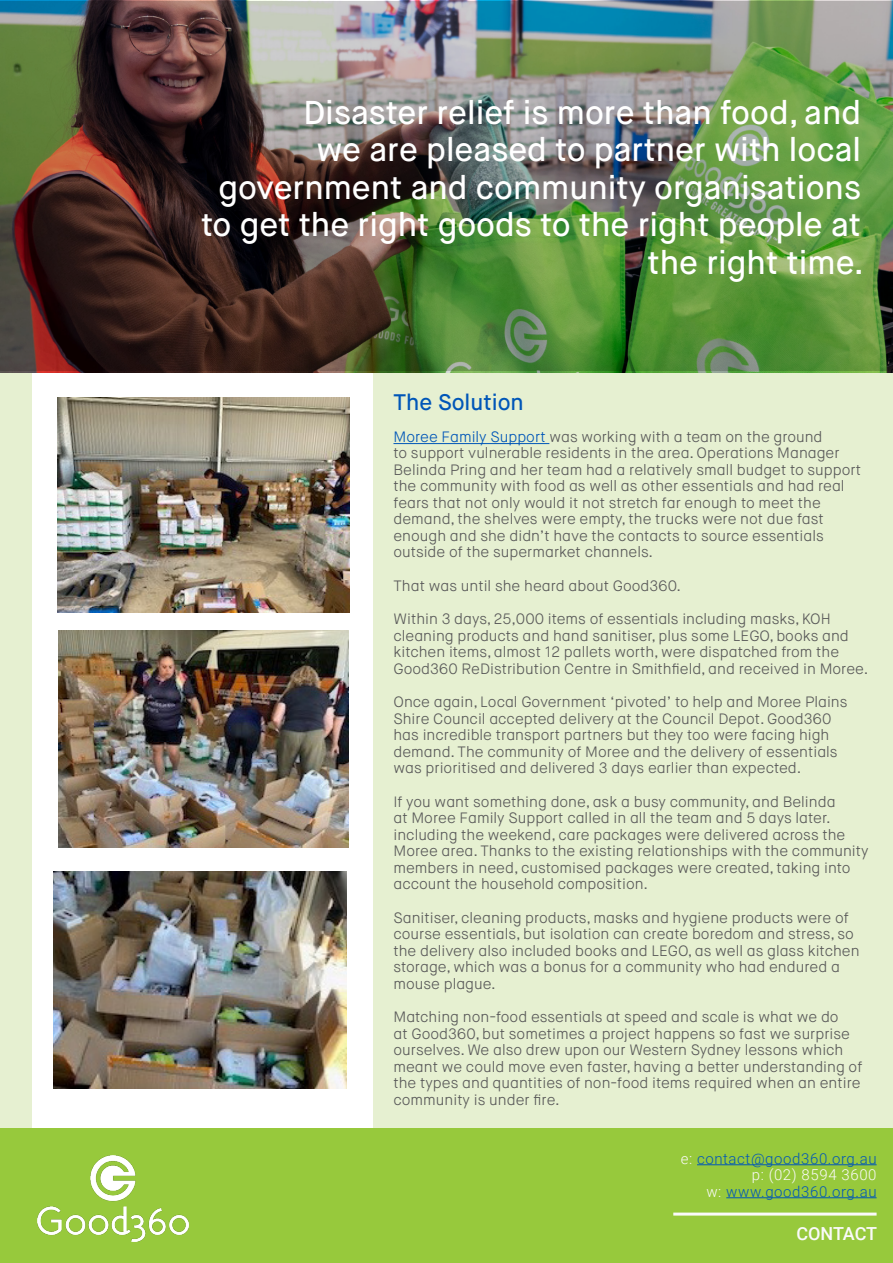
<style>
.page{position:relative;width:893px;height:1263px;background:#fff}
.page>*{position:absolute;margin:0;border:0;box-sizing:border-box;transform-origin:0 0}
.QUOTE{font:500 33px/37.5px "Maison Neue";color:#fff;text-align:right}
.SMALL_HEADING{font:500 22.5px "Maison Neue";color:#0056b8}
.t1{font:500 18px "Roboto";letter-spacing:-.01em;color:#fafafa}
.BODY{font:300 15px/16.5px "Maison Neue";color:#595959}
.t2{font:300 15px "Roboto";letter-spacing:.04em;color:#0056b8}
.t3{font:300 15px "Roboto";letter-spacing:.04em;color:#fafafa}
.s1{color:#0056b8}
.s2{color:#fafafa}
</style>
<div class="page">
<div style="left:0;top:226px;width:893px;height:946px;background:#e6f0d1"></div>
<div style="left:32px;top:313px;width:341px;height:823px;background:#fff"></div>
<hr style="left:393px;top:443px;width:156px;height:1px;background:#0056b8">
<img style="left:0;top:1px;width:893px;height:370px">
<img style="left:57px;top:398px;width:292px;height:215px">
<img style="left:58px;top:631px;width:290px;height:216px">
<img style="left:54px;top:871px;width:292px;height:217px">
<div style="left:0;top:1129px;width:893px;height:134px;background:#97c93c"></div>
<img style="left:38px;top:1156px;width:150px;height:85px">
<hr style="left:697px;top:1164px;width:180px;height:1px;background:#0056b8">
<hr style="left:726px;top:1197px;width:151px;height:1px;background:#0056b8">
<hr style="left:673px;top:1212px;width:204px;height:3px;background:#fafafa">
<p class="QUOTE" style="left:201px;top:94px;width:664px">Disaster relief is more than food, and<br>we are pleased to partner with local government and community organisations to get the right goods to the right people at the right time.</p>
<p class="SMALL_HEADING" style="left:393px;top:388px;width:132px">The Solution</p>
<p class="BODY" style="left:393px;top:428px;width:469px"><span class="s1">Moree Family Support</span> was working with a team on the ground<br>to support vulnerable residents in the area. Operations Manager Belinda Pring and her team had a relatively small budget to support the community with food as well as other essentials and had real fears that not only would it not stretch far enough to meet the demand, the shelves were empty, the trucks were not due fast enough and she didn’t have the contacts to source essentials outside of the supermarket channels.</p>
<p class="BODY" style="left:393px;top:577px;width:289px">That was until she heard about Good360.</p>
<p class="BODY" style="left:393px;top:611px;width:476px">Within 3 days, 25,000 items of essentials including masks, KOH cleaning products and hand sanitiser, plus some LEGO, books and kitchen items, almost 12 pallets worth, were dispatched from the Good360 ReDistribution Centre in Smithfield, and received in Moree.</p>
<p class="BODY" style="left:393px;top:694px;width:456px">Once again, Local Government ‘pivoted’ to help and Moree Plains Shire Council accepted delivery at the Council Depot. Good360 has incredible transport partners but they too were facing high demand. The community of Moree and the delivery of essentials was prioritised and delivered 3 days earlier than expected.</p>
<p class="BODY" style="left:393px;top:793px;width:477px">If you want something done, ask a busy community, and Belinda<br>at Moree Family Support called in all the team and 5 days later. including the weekend, care packages were delivered across the Moree area. Thanks to the existing relationships with the community members in need, customised packages were created, taking into account the household composition.</p>
<p class="BODY" style="left:393px;top:909px;width:468px">Sanitiser, cleaning products, masks and hygiene products were of course essentials, but isolation can create boredom and stress, so the delivery also included books and LEGO, as well as glass kitchen storage, which was a bonus for a community who had endured a mouse plague.</p>
<p class="BODY" style="left:393px;top:1009px;width:470px">Matching non-food essentials at speed and scale is what we do<br>at Good360, but sometimes a project happens so fast we surprise ourselves. We also drew upon our Western Sydney lessons which meant we could move even faster, having a better understanding of the types and quantities of non-food items required when an entire community is under fire.</p>
<p class="t2" style="left:681px;top:1148px;width:197px"><span class="s2">e:</span> contact@good360.org.au</p>
<p class="t3" style="left:752px;top:1164px;width:126px">p: (02) 8594 3600</p>
<p class="t2" style="left:706px;top:1181px;width:172px"><span class="s2">w:</span> www.good360.org.au</p>
<p class="t1" style="left:796px;top:1221px;width:82px">CONTACT</p>
</div>
